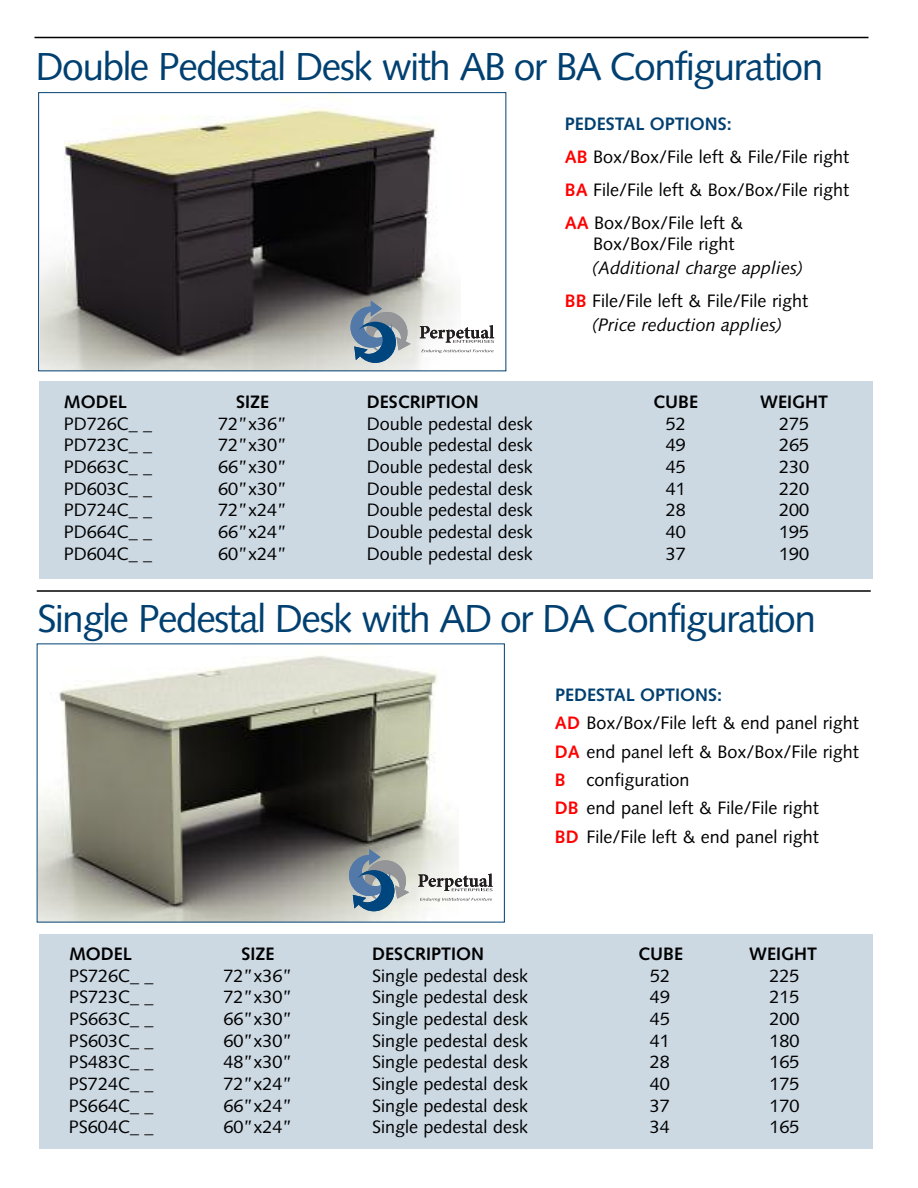
<style>
.page{position:relative;width:918px;height:1188px;background:#fff}
.page>*{position:absolute;margin:0;border:0;box-sizing:border-box;transform-origin:0 0}
.t1{font:39px "Syntax";letter-spacing:-.04em;color:#004071}
.t2{font:18px/28.5px "Syntax";color:#000}
.t3{font:700 18px "Syntax";color:#000}
.t4{font:italic 18px "Syntax";color:#000}
.s1{font-weight:700;color:#004071}
.s2{font-weight:700;color:#f00}
.s3{font-style:italic}
</style>
<div class="page">
<div style="left:39px;top:934px;width:834px;height:215px;background:#ccd9e3"></div>
<div style="left:39px;top:381px;width:834px;height:198px;background:#ccd9e3"></div>
<hr style="left:34px;top:37px;width:834px;height:1px;background:#000">
<img style="left:40px;top:94px;width:417px;height:275px">
<div style="left:38px;top:92px;width:468px;height:279px;border:1px solid #004071"></div>
<img style="left:39px;top:656px;width:419px;height:264px">
<hr style="left:37px;top:590px;width:834px;height:2px;background:#000">
<svg style="left:421px;top:349px;width:72px;height:4px"></svg>
<svg style="left:348px;top:301px;width:63px;height:62px;background:#8096a7"></svg>
<svg style="left:420px;top:325px;width:74px;height:18px"></svg>
<svg style="left:420px;top:898px;width:72px;height:3px"></svg>
<svg style="left:347px;top:849px;width:62px;height:62px;background:#7f95a6"></svg>
<svg style="left:418px;top:874px;width:75px;height:17px"></svg>
<h1 class="t1" style="left:36px;top:51px;width:789px">Double Pedestal Desk with AB or BA Configuration</h1>
<p class="t2" style="left:565px;top:109px;width:286px;line-height:33px"><span class="s1">PEDESTAL OPTIONS:<br></span><span class="s2">AB</span> Box/Box/File left &amp; File/File right<br><span class="s2">BA</span> File/File left &amp; Box/Box/File right<br><span class="s2">AA</span> Box/Box/File left &amp;</p>
<p class="t2" style="left:593px;top:231px;width:143px">Box/Box/File right</p>
<p class="t2" style="left:565px;top:253px;width:245px;line-height:33px;text-align:right"><span class="s3">(Additional charge applies)<br></span><span class="s2">BB</span> File/File left &amp; File/File right</p>
<p class="t4" style="left:592px;top:317px;width:191px">(Price reduction applies)</p>
<p class="t3" style="left:64px;top:394px;width:64px">MODEL</p>
<p class="t3" style="left:236px;top:394px;width:35px">SIZE</p>
<p class="t3" style="left:367px;top:394px;width:113px">DESCRIPTION</p>
<p class="t3" style="left:653px;top:394px;width:46px">CUBE</p>
<p class="t3" style="left:760px;top:394px;width:70px">WEIGHT</p>
<p class="t2" style="left:64px;top:411px;width:90px">PD726C_ _</p>
<p class="t2" style="left:218px;top:411px;width:71px">72”x36”</p>
<p class="t2" style="left:367px;top:411px;width:168px">Double pedestal desk</p>
<p class="t2" style="left:666px;top:411px;width:22px">52</p>
<p class="t2" style="left:779px;top:411px;width:32px">275</p>
<p class="t2" style="left:64px;top:432px;width:90px">PD723C_ _</p>
<p class="t2" style="left:218px;top:432px;width:71px">72”x30”</p>
<p class="t2" style="left:367px;top:432px;width:168px">Double pedestal desk</p>
<p class="t2" style="left:666px;top:432px;width:22px">49</p>
<p class="t2" style="left:779px;top:432px;width:32px">265</p>
<p class="t2" style="left:64px;top:454px;width:90px">PD663C_ _</p>
<p class="t2" style="left:218px;top:454px;width:71px">66”x30”</p>
<p class="t2" style="left:367px;top:454px;width:168px">Double pedestal desk</p>
<p class="t2" style="left:666px;top:454px;width:22px">45</p>
<p class="t2" style="left:779px;top:454px;width:32px">230</p>
<p class="t2" style="left:64px;top:476px;width:90px">PD603C_ _</p>
<p class="t2" style="left:218px;top:476px;width:71px">60”x30”</p>
<p class="t2" style="left:367px;top:476px;width:168px">Double pedestal desk</p>
<p class="t2" style="left:666px;top:476px;width:22px">41</p>
<p class="t2" style="left:779px;top:476px;width:32px">220</p>
<p class="t2" style="left:64px;top:497px;width:90px">PD724C_ _</p>
<p class="t2" style="left:218px;top:497px;width:71px">72”x24”</p>
<p class="t2" style="left:367px;top:497px;width:168px">Double pedestal desk</p>
<p class="t2" style="left:666px;top:497px;width:22px">28</p>
<p class="t2" style="left:779px;top:497px;width:32px">200</p>
<p class="t2" style="left:64px;top:519px;width:90px">PD664C_ _</p>
<p class="t2" style="left:218px;top:519px;width:71px">66”x24”</p>
<p class="t2" style="left:367px;top:519px;width:168px">Double pedestal desk</p>
<p class="t2" style="left:666px;top:519px;width:22px">40</p>
<p class="t2" style="left:779px;top:519px;width:32px">195</p>
<p class="t2" style="left:64px;top:541px;width:90px">PD604C_ _</p>
<p class="t2" style="left:218px;top:541px;width:71px">60”x24”</p>
<p class="t2" style="left:367px;top:541px;width:168px">Double pedestal desk</p>
<p class="t2" style="left:666px;top:541px;width:22px">37</p>
<p class="t2" style="left:779px;top:541px;width:32px">190</p>
<h1 class="t1" style="left:37px;top:603px;width:781px">Single Pedestal Desk with AD or DA Configuration</h1>
<p class="t2" style="left:555px;top:682px;width:305px"><span class="s1">PEDESTAL OPTIONS:<br></span><span class="s2">AD</span> Box/Box/File left &amp; end panel right<br><span class="s2">DA</span> end panel left &amp; Box/Box/File right<br><span class="s2">B</span> configuration<br><span class="s2">DB</span> end panel left &amp; File/File right<br><span class="s2">BD</span> File/File left &amp; end panel right</p>
<p class="t3" style="left:69px;top:947px;width:64px">MODEL</p>
<p class="t3" style="left:242px;top:947px;width:35px">SIZE</p>
<p class="t3" style="left:372px;top:947px;width:113px">DESCRIPTION</p>
<p class="t3" style="left:638px;top:947px;width:46px">CUBE</p>
<p class="t3" style="left:749px;top:947px;width:70px">WEIGHT</p>
<p class="t2" style="left:69px;top:963px;width:86px">PS726C_ _</p>
<p class="t2" style="left:223px;top:963px;width:71px">72”x36”</p>
<p class="t2" style="left:372px;top:963px;width:158px">Single pedestal desk</p>
<p class="t2" style="left:650px;top:963px;width:22px">52</p>
<p class="t2" style="left:769px;top:963px;width:32px">225</p>
<p class="t2" style="left:69px;top:985px;width:86px">PS723C_ _</p>
<p class="t2" style="left:223px;top:985px;width:71px">72”x30”</p>
<p class="t2" style="left:372px;top:985px;width:158px">Single pedestal desk</p>
<p class="t2" style="left:650px;top:985px;width:22px">49</p>
<p class="t2" style="left:769px;top:985px;width:32px">215</p>
<p class="t2" style="left:69px;top:1006px;width:86px">PS663C_ _</p>
<p class="t2" style="left:223px;top:1006px;width:71px">66”x30”</p>
<p class="t2" style="left:372px;top:1006px;width:158px">Single pedestal desk</p>
<p class="t2" style="left:650px;top:1006px;width:22px">45</p>
<p class="t2" style="left:769px;top:1006px;width:32px">200</p>
<p class="t2" style="left:69px;top:1028px;width:86px">PS603C_ _</p>
<p class="t2" style="left:223px;top:1028px;width:71px">60”x30”</p>
<p class="t2" style="left:372px;top:1028px;width:158px">Single pedestal desk</p>
<p class="t2" style="left:650px;top:1028px;width:22px">41</p>
<p class="t2" style="left:769px;top:1028px;width:32px">180</p>
<p class="t2" style="left:69px;top:1050px;width:86px">PS483C_ _</p>
<p class="t2" style="left:223px;top:1050px;width:71px">48”x30”</p>
<p class="t2" style="left:372px;top:1050px;width:158px">Single pedestal desk</p>
<p class="t2" style="left:650px;top:1050px;width:22px">28</p>
<p class="t2" style="left:769px;top:1050px;width:32px">165</p>
<p class="t2" style="left:69px;top:1071px;width:86px">PS724C_ _</p>
<p class="t2" style="left:223px;top:1071px;width:71px">72”x24”</p>
<p class="t2" style="left:372px;top:1071px;width:158px">Single pedestal desk</p>
<p class="t2" style="left:650px;top:1071px;width:22px">40</p>
<p class="t2" style="left:769px;top:1071px;width:32px">175</p>
<p class="t2" style="left:69px;top:1093px;width:86px">PS664C_ _</p>
<p class="t2" style="left:223px;top:1093px;width:71px">66”x24”</p>
<p class="t2" style="left:372px;top:1093px;width:158px">Single pedestal desk</p>
<p class="t2" style="left:650px;top:1093px;width:22px">37</p>
<p class="t2" style="left:769px;top:1093px;width:32px">170</p>
<p class="t2" style="left:69px;top:1114px;width:86px">PS604C_ _</p>
<p class="t2" style="left:223px;top:1114px;width:71px">60”x24”</p>
<p class="t2" style="left:372px;top:1114px;width:158px">Single pedestal desk</p>
<p class="t2" style="left:650px;top:1114px;width:22px">34</p>
<p class="t2" style="left:769px;top:1114px;width:32px">165</p>
</div>
